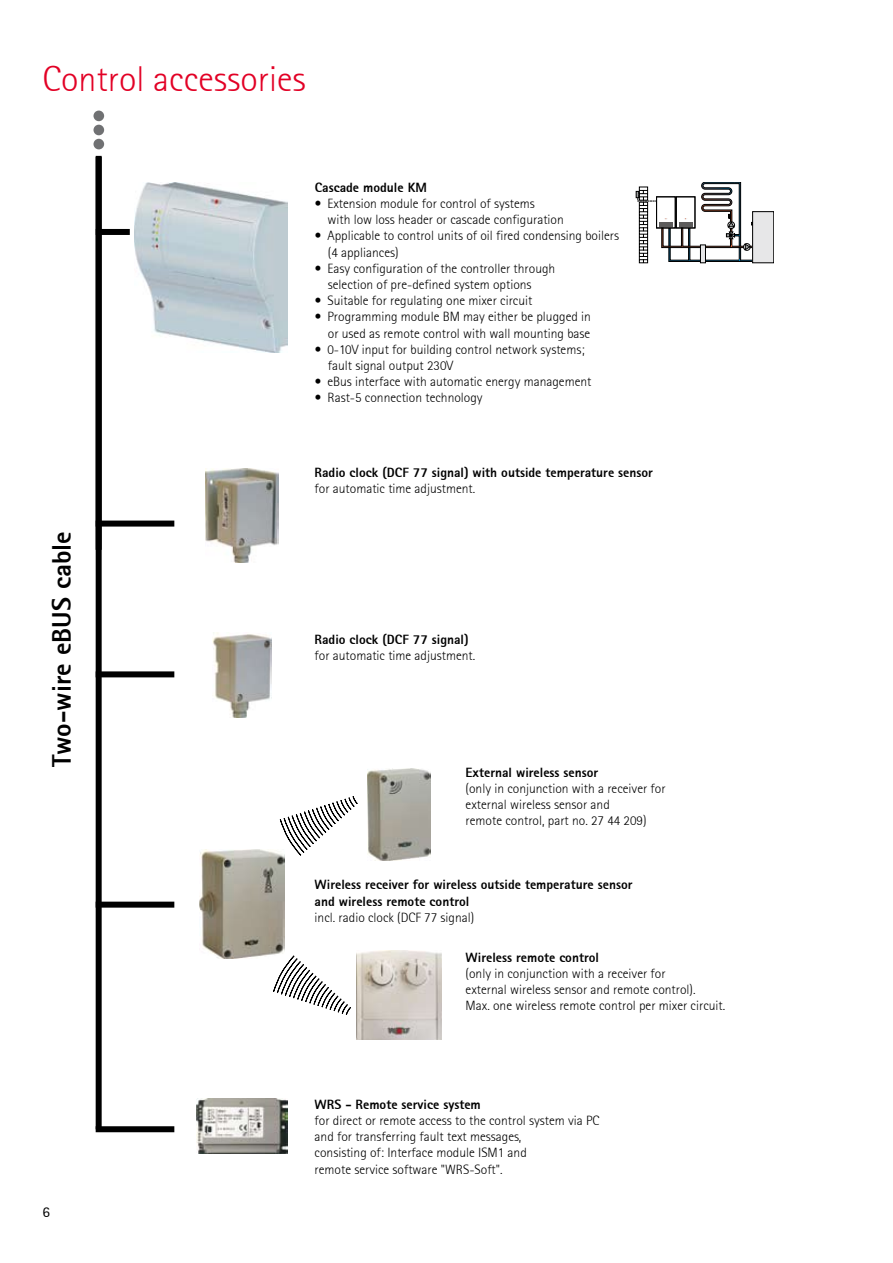
<style>
.page{position:relative;width:893px;height:1263px;background:#fff}
.page>*{position:absolute;margin:0;border:0;box-sizing:border-box;transform-origin:0 0}
.t1{font:36px "Rotis Sans Serif Light 45";color:#e20025}
.t2{font:27px "Rotis Sans Serif Extra Bold 75";color:#000}
.t3{font:15px "Rotis Sans Serif 55";color:#000}
.t4{font:13.5px/16.2px "Rotis Sans Serif Light 45";color:#000}
.t5{font:13.5px/16.2px "Rotis Sans Serif Extra Bold 75";color:#000}
</style>
<div class="page">
<div style="left:93px;top:111px;width:11px;height:10px;background:#707173;border-radius:50%"></div>
<div style="left:93px;top:125px;width:11px;height:10px;background:#707173;border-radius:50%"></div>
<div style="left:93px;top:139px;width:11px;height:10px;background:#707173;border-radius:50%"></div>
<div style="left:96px;top:156px;width:6px;height:973px;background:#000"></div>
<div style="left:96px;top:521px;width:78px;height:6px;background:#000"></div>
<img style="left:205px;top:469px;width:74px;height:93px">
<div style="left:96px;top:671px;width:78px;height:6px;background:#000"></div>
<img style="left:212px;top:632px;width:59px;height:86px">
<svg style="left:273px;top:955px;width:78px;height:60px"></svg>
<svg style="left:279px;top:796px;width:79px;height:60px"></svg>
<div style="left:96px;top:902px;width:78px;height:6px;background:#000"></div>
<img style="left:199px;top:850px;width:85px;height:108px">
<img style="left:357px;top:951px;width:85px;height:88px">
<img style="left:368px;top:768px;width:63px;height:92px">
<div style="left:96px;top:1126px;width:78px;height:6px;background:#000"></div>
<img style="left:196px;top:1099px;width:92px;height:55px">
<div style="left:96px;top:229px;width:34px;height:6px;background:#000"></div>
<img style="left:135px;top:182px;width:152px;height:170px">
<div style="left:753px;top:212px;width:21px;height:51px;background:#e7e7e8"></div>
<div style="left:752px;top:211px;width:22px;height:52px;border:1px solid #000"></div>
<svg style="left:636px;top:182px;width:117px;height:81px"></svg>
<h1 class="t1" style="left:42px;top:58px;width:265px">Control accessories</h1>
<h2 class="t2" style="left:44px;top:767px;width:237px;rotate:-90deg">Two-wire eBUS cable</h2>
<p class="t3" style="left:43px;top:1203px;width:9px">6</p>
<p class="t5" style="left:315px;top:179px;width:114px">Cascade module KM</p>
<p class="t4" style="left:327px;top:195px;width:238px;text-indent:-13px">• Extension module for control of systems<br>with low loss header or cascade configuration</p>
<p class="t4" style="left:328px;top:228px;width:293px;text-indent:-13px">• Applicable to control units of oil fired condensing boilers (4 appliances)</p>
<p class="t4" style="left:328px;top:260px;width:229px;text-indent:-13px">• Easy configuration of the controller through selection of pre-defined system options</p>
<p class="t4" style="left:315px;top:293px;width:219px">• Suitable for regulating one mixer circuit</p>
<p class="t4" style="left:315px;top:309px;width:278px;text-align:right">• Programming module BM may either be plugged in or used as remote control with wall mounting base</p>
<p class="t4" style="left:328px;top:341px;width:258px;text-indent:-13px">• 0-10V input for building control network systems; fault signal output 230V</p>
<p class="t4" style="left:315px;top:374px;width:278px">• eBus interface with automatic energy management</p>
<p class="t4" style="left:315px;top:390px;width:169px">• Rast-5 connection technology</p>
<p class="t5" style="left:315px;top:464px;width:340px">Radio clock (DCF 77 signal) with outside temperature sensor</p>
<p class="t4" style="left:315px;top:480px;width:162px">for automatic time adjustment.</p>
<p class="t5" style="left:315px;top:631px;width:155px">Radio clock (DCF 77 signal)</p>
<p class="t4" style="left:315px;top:647px;width:162px">for automatic time adjustment.</p>
<p class="t5" style="left:466px;top:764px;width:134px">External wireless sensor</p>
<p class="t4" style="left:466px;top:780px;width:201px">(only in conjunction with a receiver for external wireless sensor and<br>remote control, part no. 27 44 209)</p>
<p class="t5" style="left:315px;top:876px;width:319px">Wireless receiver for wireless outside temperature sensor and wireless remote control</p>
<p class="t4" style="left:315px;top:909px;width:161px">incl. radio clock (DCF 77 signal)</p>
<p class="t5" style="left:466px;top:949px;width:135px">Wireless remote control</p>
<p class="t4" style="left:466px;top:965px;width:261px">(only in conjunction with a receiver for<br>external wireless sensor and remote control).<br>Max. one wireless remote control per mixer circuit.</p>
<p class="t5" style="left:315px;top:1096px;width:168px">WRS - Remote service system</p>
<p class="t4" style="left:315px;top:1112px;width:286px">for direct or remote access to the control system via PC and for transferring fault text messages,<br>consisting of: Interface module ISM1 and<br>remote service software "WRS-Soft".</p>
</div>
